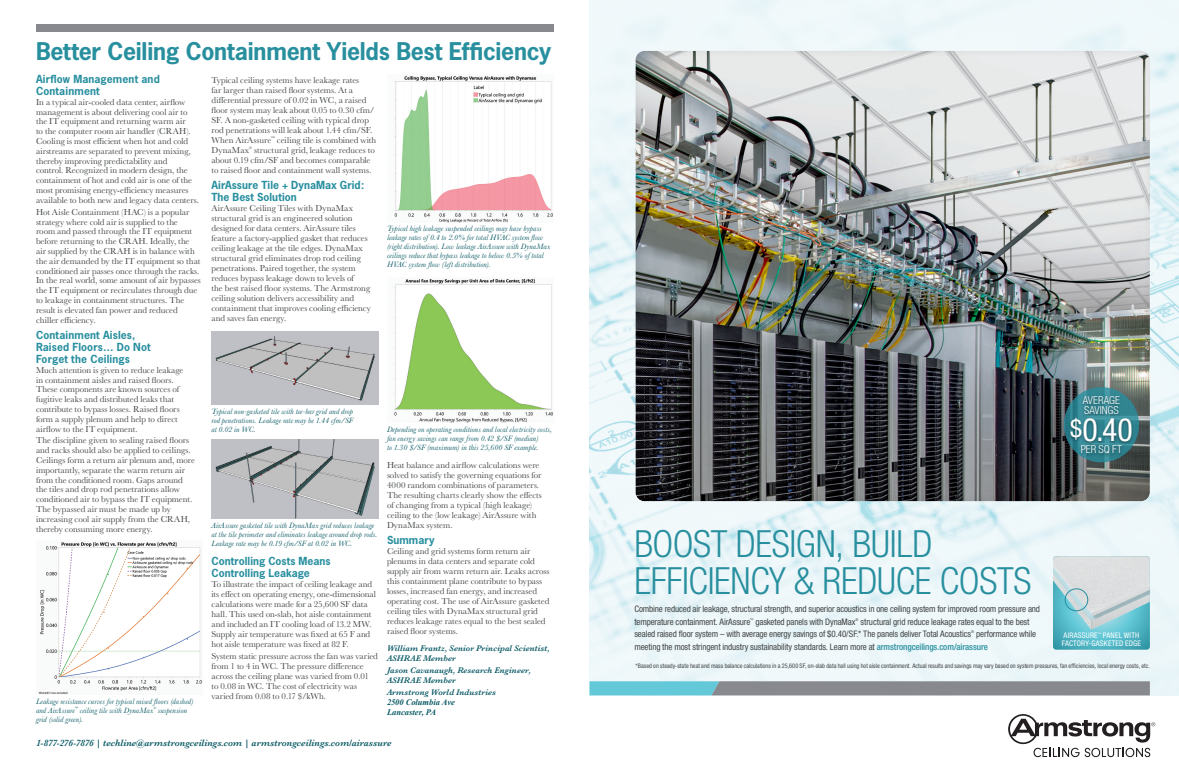
<style>
.page{position:relative;width:1179px;height:783px;background:#fff}
.page>*{position:absolute;margin:0;border:0;box-sizing:border-box;transform-origin:0 0}
.t1{font:300 condensed 37.5px/37px "Helvetica Neue LT Std";letter-spacing:-.01em;color:#288f9f}
.t2{font:condensed 32px "Helvetica Neue LT Std";color:#fff}
.t3{font:700 23px "News Gothic";letter-spacing:-.01em;color:#288f9f}
.t4{font:300 condensed 11px/10px "Helvetica Neue LT Std";color:#fff}
.t5{font:700 10.5px/12px "News Gothic";letter-spacing:.005em;color:#288f9f}
.t6{font:italic 600 9.5px "Baskerville";letter-spacing:-.005em;color:#0a5a65}
.t7{font:9px/10px "Baskerville";letter-spacing:-.005em;color:#434647}
.t8{font:condensed 9px/12.5px "Helvetica Neue LT Std";letter-spacing:-.015em;color:#434647}
.t9{font:9px "Baskerville";letter-spacing:.02em;color:#434647}
.t10{font:italic 600 8.5px/10px "Baskerville";letter-spacing:.005em;color:#0a5a65}
.t11{font:italic 700 8.5px/10px "Times New Roman";color:#0a5a65}
.t12{font:italic 8px/9px "Baskerville";letter-spacing:.01em;color:#0a5a65}
.t13{font:condensed 7.7px/8px "Helvetica Neue LT Std";letter-spacing:.02em;color:#fff;text-align:right}
.t14{font:condensed 6.3px "Helvetica Neue LT Std";color:#434647}
.t15{font:condensed 3.8px "Helvetica Neue LT Std";color:#434647}
.t16{font:3.8px "Baskerville";color:#434647}
.t17{font:italic 3.4px "Baskerville";color:#0a5a65}
.t18{font:condensed 3.2px "Helvetica Neue LT Std";color:#fff}
.s1{font-family:"Baskerville";font-weight:600}
.s2{font-size:25px}
.s3{font-weight:500;color:#288f9f}
</style>
<div class="page">
<svg style="left:1008px;top:714px;width:147px;height:43px"></svg>
<img style="left:212px;top:332px;width:166px;height:73px">
<div style="left:36px;top:24px;width:518px;height:7px;background:#88898e"></div>
<img style="left:38px;top:542px;width:164px;height:153px">
<img style="left:394px;top:76px;width:159px;height:147px">
<img style="left:590px;top:0;width:589px;height:695px">
<svg style="left:590px;top:681px;width:560px;height:14px"></svg>
<svg style="left:1053px;top:633px;width:97px;height:17px"></svg>
<img style="left:1053px;top:556px;width:97px;height:77px">
<div style="left:1065px;top:589px;width:23px;height:22px;border:1px solid #288f9f;border-radius:50%"></div>
<img style="left:212px;top:439px;width:166px;height:80px">
<img style="left:394px;top:279px;width:159px;height:144px">
<div style="left:634px;top:50px;width:517px;height:452px;background:#000;opacity:.09"></div>
<svg style="left:1064px;top:387px;width:75px;height:75px"></svg>
<div style="left:1068px;top:395px;width:66px;height:63px;background:#000;opacity:.42"></div>
<p class="t3" style="left:36px;top:36px;width:517px">Better Ceiling Containment Yields Best Efficiency</p>
<p class="t5" style="left:36px;top:73px;width:125px">Airflow Management and<br>Containment</p>
<p class="t7" style="left:36px;top:97px;width:164px">In a typical air-cooled data center, airflow management is about delivering cool air to the IT equipment and returning warm air<br>to the computer room air handler (CRAH).<br>Cooling is most efficient when hot and cold airstreams are separated to prevent mixing, thereby improving predictability and<br>control. Recognized in modern design, the containment of hot and cold air is one of the most promising energy-efficiency measures available to both new and legacy data centers.</p>
<p class="t7" style="left:36px;top:207px;width:166px">Hot Aisle Containment (HAC) is a popular strategy where cold air is supplied to the<br>room and passed through the IT equipment before returning to the CRAH. Ideally, the air supplied by the CRAH is in balance with the air demanded by the IT equipment so that conditioned air passes once through the racks.<br>In the real world, some amount of air bypasses the IT equipment or recirculates through due to leakage in containment structures. The result is elevated fan power and reduced chiller efficiency.</p>
<p class="t5" style="left:36px;top:329px;width:116px">Containment Aisles,<br>Raised Floors… Do Not<br>Forget the Ceilings</p>
<p class="t7" style="left:36px;top:365px;width:149px">Much attention is given to reduce leakage in containment aisles and raised floors.<br>These components are known sources of fugitive leaks and distributed leaks that contribute to bypass losses. Raised floors form a supply plenum and help to direct airflow to the IT equipment.</p>
<p class="t7" style="left:36px;top:436px;width:160px">The discipline given to sealing raised floors and racks should also be applied to ceilings.<br>Ceilings form a return air plenum and, more importantly, separate the warm return air from the conditioned room. Gaps around the tiles and drop rod penetrations allow conditioned air to bypass the IT equipment.<br>The bypassed air must be made up by increasing cool air supply from the CRAH, thereby consuming more energy.</p>
<p class="t12" style="left:36px;top:697px;width:159px">Leakage resistance curves for typical raised floors (dashed) and AirAssure</p>
<p class="t17" style="left:75px;top:706px;width:5px">™</p>
<p class="t12" style="left:80px;top:706px;width:75px">ceiling tile with DynaMax</p>
<p class="t17" style="left:153px;top:706px;width:4px">®</p>
<p class="t12" style="left:158px;top:706px;width:31px">suspension</p>
<p class="t12" style="left:36px;top:715px;width:49px">grid (solid green).</p>
<p class="t7" style="left:212px;top:75px;width:165px">Typical ceiling systems have leakage rates<br>far larger than raised floor systems. At a differential pressure of 0.02 in WC, a raised floor system may leak about 0.05 to 0.30 cfm/ SF. A non-gasketed ceiling with typical drop rod penetrations will leak about 1.44 cfm/SF.<br>When AirAssure</p>
<p class="t16" style="left:271px;top:135px;width:5px">™</p>
<p class="t7" style="left:277px;top:135px;width:101px">ceiling tile is combined with</p>
<p class="t9" style="left:212px;top:144px;width:39px">DynaMax</p>
<p class="t16" style="left:249px;top:145px;width:4px">®</p>
<p class="t7" style="left:212px;top:145px;width:165px;text-indent:43px">structural grid, leakage reduces to about 0.19 cfm/SF and becomes comparable to raised floor and containment wall systems.</p>
<p class="t5" style="left:212px;top:179px;width:154px">AirAssure Tile + DynaMax Grid:<br>The Best Solution</p>
<p class="t7" style="left:212px;top:203px;width:161px">AirAssure Ceiling Tiles with DynaMax structural grid is an engineered solution designed for data centers. AirAssure tiles feature a factory-applied gasket that reduces ceiling leakage at the tile edges. DynaMax structural grid eliminates drop rod ceiling penetrations. Paired together, the system reduces bypass leakage down to levels of<br>the best raised floor systems. The Armstrong ceiling solution delivers accessibility and containment that improves cooling efficiency and saves fan energy.</p>
<p class="t12" style="left:387px;top:224px;width:165px">Typical high leakage suspended ceilings may have bypass leakage rates of 0.4 to 2.0% for total HVAC system flow (right distribution). Low leakage AirAssure with DynaMax ceilings reduce that bypass leakage to below 0.5% of total HVAC system flow (left distribution).</p>
<p class="t12" style="left:212px;top:407px;width:143px;text-align:justify">Typical non-gasketed tile with tee-bar grid and drop rod penetrations. Leakage rate may be 1.44 cfm/SF at 0.02 in WC.</p>
<p class="t12" style="left:387px;top:425px;width:166px">Depending on operating conditions and local electricity costs, fan energy savings can range from 0.42 $/SF (median)<br>to 1.30 $/SF (maximum) in this 25,600 SF example.</p>
<p class="t7" style="left:387px;top:460px;width:156px">Heat balance and airflow calculations were solved to satisfy the governing equations for 4000 random combinations of parameters.<br>The resulting charts clearly show the effects of changing from a typical (high leakage) ceiling to the (low leakage) AirAssure with DynaMax system.</p>
<p class="t5" style="left:387px;top:534px;width:49px">Summary</p>
<p class="t7" style="left:387px;top:547px;width:164px">Ceiling and grid systems form return air plenums in data centers and separate cold supply air from warm return air. Leaks across this containment plane contribute to bypass losses, increased fan energy, and increased operating cost. The use of AirAssure gasketed ceiling tiles with DynaMax structural grid reduces leakage rates equal to the best sealed raised floor systems.</p>
<p class="t10" style="left:387px;top:643px;width:164px">William Frantz, Senior Principal Scientist,<br>ASHRAE Member</p>
<p class="t10" style="left:387px;top:665px;width:146px">Jason Cavanaugh, Research Engineer,<br>ASHRAE Member</p>
<p class="t11" style="left:387px;top:687px;width:110px"><span class="s1">Armstrong World Industries<br></span>2500 Columbia Ave<br>Lancaster, PA</p>
<p class="t12" style="left:212px;top:521px;width:167px">AirAssure gasketed tile with DynaMax grid reduces leakage at the tile perimeter and eliminates leakage around drop rods.<br>Leakage rate may be 0.19 cfm/SF at 0.02 in WC.</p>
<p class="t5" style="left:212px;top:555px;width:121px">Controlling Costs Means<br>Controlling Leakage</p>
<p class="t7" style="left:212px;top:580px;width:166px">To illustrate the impact of ceiling leakage and its effect on operating energy, one-dimensional calculations were made for a 25,600 SF data hall. This used on-slab, hot aisle containment and included an IT cooling load of 13.2 MW.<br>Supply air temperature was fixed at 65 F and hot aisle temperature was fixed at 82 F.</p>
<p class="t7" style="left:212px;top:652px;width:168px">System static pressure across the fan was varied from 1 to 4 in WC. The pressure difference across the ceiling plane was varied from 0.01 to 0.08 in WC. The cost of electricity was varied from 0.08 to 0.17 $/kWh.</p>
<p class="t6" style="left:36px;top:737px;width:357px">1-877-276-7876 | techline@armstrongceilings.com | armstrongceilings.com/airassure</p>
<p class="t4" style="left:1083px;top:395px;width:39px">AVERAGE<br>SAVINGS</p>
<p class="t2" style="left:1070px;top:411px;width:64px"><span class="s2">$</span>0.40</p>
<p class="t4" style="left:1081px;top:444px;width:43px">PER SQ FT</p>
<p class="t1" style="left:634px;top:525px;width:399px">BOOST DESIGN, BUILD<br>EFFICIENCY &amp; REDUCE COSTS</p>
<p class="t8" style="left:634px;top:603px;width:407px">Combine reduced air leakage, structural strength, and superior acoustics in one ceiling system for improved room pressure and temperature containment. AirAssure</p>
<p class="t15" style="left:750px;top:617px;width:5px">™</p>
<p class="t8" style="left:755px;top:615px;width:102px">gasketed panels with DynaMax</p>
<p class="t15" style="left:856px;top:617px;width:5px">®</p>
<p class="t8" style="left:634px;top:615px;width:397px;text-indent:226px">structural grid reduce leakage rates equal to the best sealed raised floor system – with average energy savings of $0.40/SF.* The panels deliver Total Acoustics</p>
<p class="t15" style="left:971px;top:630px;width:5px">®</p>
<p class="t8" style="left:634px;top:628px;width:403px;text-indent:342px">performance while meeting the most stringent industry sustainability standards. Learn more at <span class="s3">armstrongceilings.com/airassure</span></p>
<p class="t13" style="left:1064px;top:631px;width:36px">AIRASSURE</p>
<p class="t18" style="left:1098px;top:632px;width:5px">™</p>
<p class="t13" style="left:1062px;top:631px;width:81px">PANEL WITH<br>FACTORY-GASKETED EDGE</p>
<p class="t14" style="left:635px;top:662px;width:516px">*Based on steady-state heat and mass balance calculations in a 25,600 SF, on-slab data hall using hot aisle containment. Actual results and savings may vary based on system pressures, fan efficiencies, local energy costs, etc.</p>
</div>
